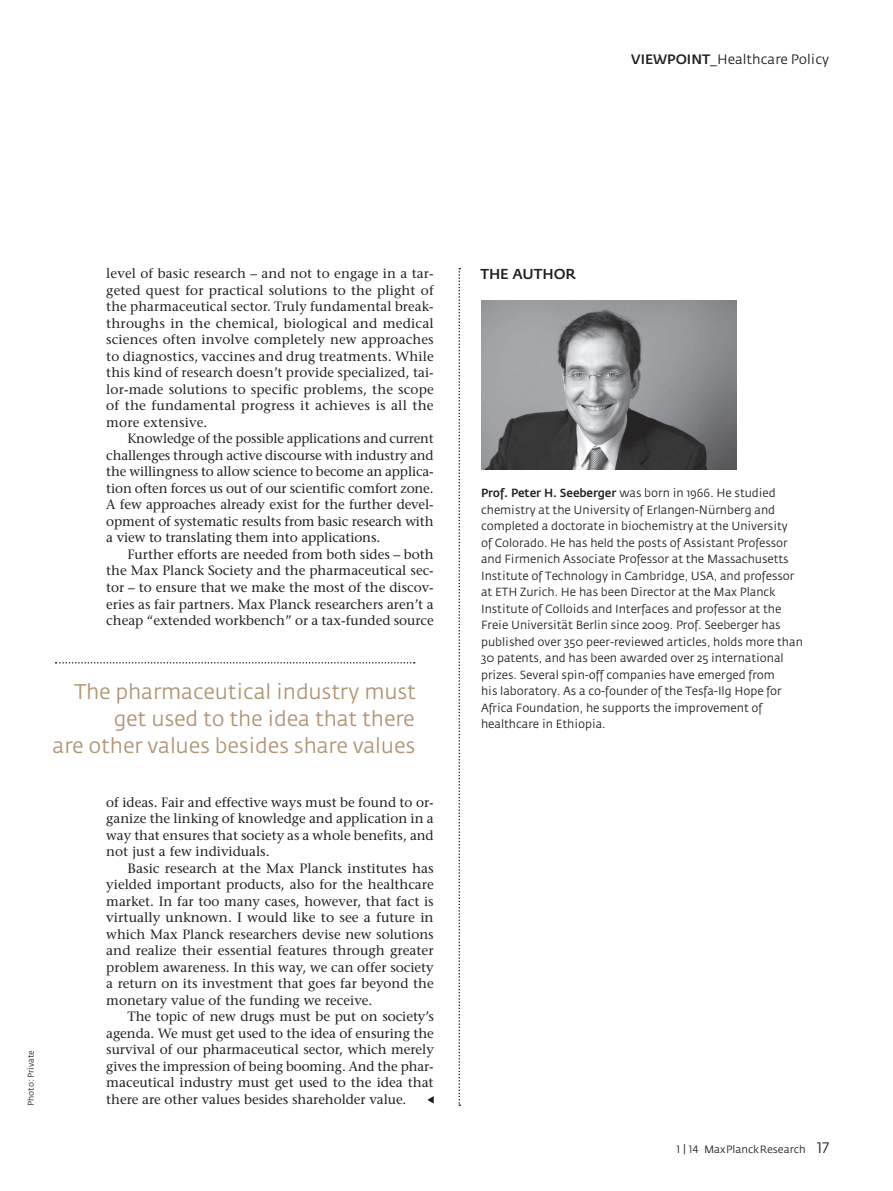
<style>
.page{position:relative;width:893px;height:1191px;background:#fff}
.page>*{position:absolute;margin:0;border:0;box-sizing:border-box;transform-origin:0 0}
.t1{font:21px/27px "Fedra Sans";letter-spacing:-.01em;color:#b09576;text-align:right}
.t2{font:500 14.25px "Fedra Sans";color:#231f20}
.t3{font:13.5px "Stone Serif";color:#231f20}
.t4{font:13.5px "Fedra Sans";color:#231f20}
.t5{font:11.7px/16.5px "Fedra Sans";letter-spacing:-.005em;color:#231f20}
.t6{font:10.5px "Fedra Sans";color:#231f20}
.t7{font:8.25px "Fedra Sans";color:#231f20}
.s1{font-weight:500}
.s2{font-family:"Fedra Sans Book SC"}
.s3{font-family:"Fedra Sans Book SC";font-size:15px}
</style>
<div class="page">
<svg style="left:427px;top:1096px;width:7px;height:7px"></svg>
<svg style="left:458px;top:268px;width:2px;height:838px"></svg>
<img style="left:482px;top:300px;width:255px;height:170px">
<svg style="left:56px;top:662px;width:359px;height:1px"></svg>
<p class="t4" style="left:631px;top:54px;width:200px"><span class="s1">VIEWPOINT</span>_Healthcare Policy</p>
<p class="t3" style="left:106px;top:268px;width:329px">level of basic research – and not to engage in a tar-</p>
<p class="t3" style="left:106px;top:285px;width:329px">geted quest for practical solutions to the plight of</p>
<p class="t3" style="left:106px;top:301px;width:329px">the pharmaceutical sector. Truly fundamental break-</p>
<p class="t3" style="left:106px;top:318px;width:329px">throughs in the chemical, biological and medical</p>
<p class="t3" style="left:106px;top:334px;width:329px">sciences often involve completely new approaches</p>
<p class="t3" style="left:106px;top:351px;width:329px">to diagnostics, vaccines and drug treatments. While</p>
<p class="t3" style="left:106px;top:367px;width:329px">this kind of research doesn’t provide specialized, tai-</p>
<p class="t3" style="left:106px;top:384px;width:329px">lor-made solutions to specific problems, the scope</p>
<p class="t3" style="left:106px;top:400px;width:329px">of the fundamental progress it achieves is all the</p>
<p class="t3" style="left:106px;top:417px;width:103px">more extensive.</p>
<p class="t3" style="left:128px;top:433px;width:308px">Knowledge of the possible applications and current</p>
<p class="t3" style="left:106px;top:450px;width:329px">challenges through active discourse with industry and</p>
<p class="t3" style="left:106px;top:466px;width:329px">the willingness to allow science to become an applica-</p>
<p class="t3" style="left:106px;top:483px;width:329px">tion often forces us out of our scientific comfort zone.</p>
<p class="t3" style="left:106px;top:499px;width:329px">A few approaches already exist for the further devel-</p>
<p class="t3" style="left:106px;top:516px;width:329px">opment of systematic results from basic research with</p>
<p class="t3" style="left:106px;top:532px;width:275px">a view to translating them into applications.</p>
<p class="t3" style="left:128px;top:549px;width:308px">Further efforts are needed from both sides – both</p>
<p class="t3" style="left:106px;top:565px;width:329px">the Max Planck Society and the pharmaceutical sec-</p>
<p class="t3" style="left:106px;top:582px;width:329px">tor – to ensure that we make the most of the discov-</p>
<p class="t3" style="left:106px;top:598px;width:329px">eries as fair partners. Max Planck researchers aren’t a</p>
<p class="t3" style="left:106px;top:615px;width:329px">cheap “extended workbench” or a tax-funded source</p>
<p class="t7" style="left:28px;top:1106px;width:57px;rotate:-90deg">Photo: Private</p>
<p class="t1" style="left:53px;top:680px;width:365px">The pharmaceutical industry must get used to the idea that there<br>are other values besides share values</p>
<p class="t3" style="left:106px;top:796px;width:329px">of ideas. Fair and effective ways must be found to or-</p>
<p class="t3" style="left:106px;top:813px;width:329px">ganize the linking of knowledge and application in a</p>
<p class="t3" style="left:106px;top:829px;width:329px">way that ensures that society as a whole benefits, and</p>
<p class="t3" style="left:106px;top:846px;width:165px">not just a few individuals.</p>
<p class="t3" style="left:128px;top:862px;width:308px">Basic research at the Max Planck institutes has</p>
<p class="t3" style="left:106px;top:879px;width:329px">yielded important products, also for the healthcare</p>
<p class="t3" style="left:106px;top:895px;width:329px">market. In far too many cases, however, that fact is</p>
<p class="t3" style="left:106px;top:912px;width:329px">virtually unknown. I would like to see a future in</p>
<p class="t3" style="left:106px;top:928px;width:329px">which Max Planck researchers devise new solutions</p>
<p class="t3" style="left:106px;top:945px;width:329px">and realize their essential features through greater</p>
<p class="t3" style="left:106px;top:961px;width:329px">problem awareness. In this way, we can offer society</p>
<p class="t3" style="left:106px;top:978px;width:329px">a return on its investment that goes far beyond the</p>
<p class="t3" style="left:106px;top:994px;width:268px">monetary value of the funding we receive.</p>
<p class="t3" style="left:128px;top:1011px;width:308px">The topic of new drugs must be put on society’s</p>
<p class="t3" style="left:106px;top:1027px;width:329px">agenda. We must get used to the idea of ensuring the</p>
<p class="t3" style="left:106px;top:1044px;width:329px">survival of our pharmaceutical sector, which merely</p>
<p class="t3" style="left:106px;top:1060px;width:329px">gives the impression of being booming. And the phar-</p>
<p class="t3" style="left:106px;top:1077px;width:329px">maceutical industry must get used to the idea that</p>
<p class="t3" style="left:106px;top:1093px;width:302px">there are other values besides shareholder value.</p>
<p class="t2" style="left:480px;top:268px;width:97px">THE AUTHOR</p>
<p class="t5" style="left:481px;top:486px;width:323px"><span class="s1">Prof. Peter H. Seeberger</span> was born in 1966. He studied chemistry at the University of Erlangen-Nürnberg and completed a doctorate in biochemistry at the University<br>of Colorado. He has held the posts of Assistant Professor and Firmenich Associate Professor at the Massachusetts Institute of Technology in Cambridge, USA, and professor at ETH Zurich. He has been Director at the Max Planck Institute of Colloids and Interfaces and professor at the Freie Universität Berlin since 2009. Prof. Seeberger has published over 350 peer-reviewed articles, holds more than 30 patents, and has been awarded over 25 international prizes. Several spin-off companies have emerged from<br>his laboratory. As a co-founder of the Tesfa-Ilg Hope for Africa Foundation, he supports the improvement of healthcare in Ethiopia.</p>
<p class="t6" style="left:676px;top:1145px;width:154px"><span class="s2">1 | 14</span> MaxPlanckResearch <span class="s3">17</span></p>
</div>
